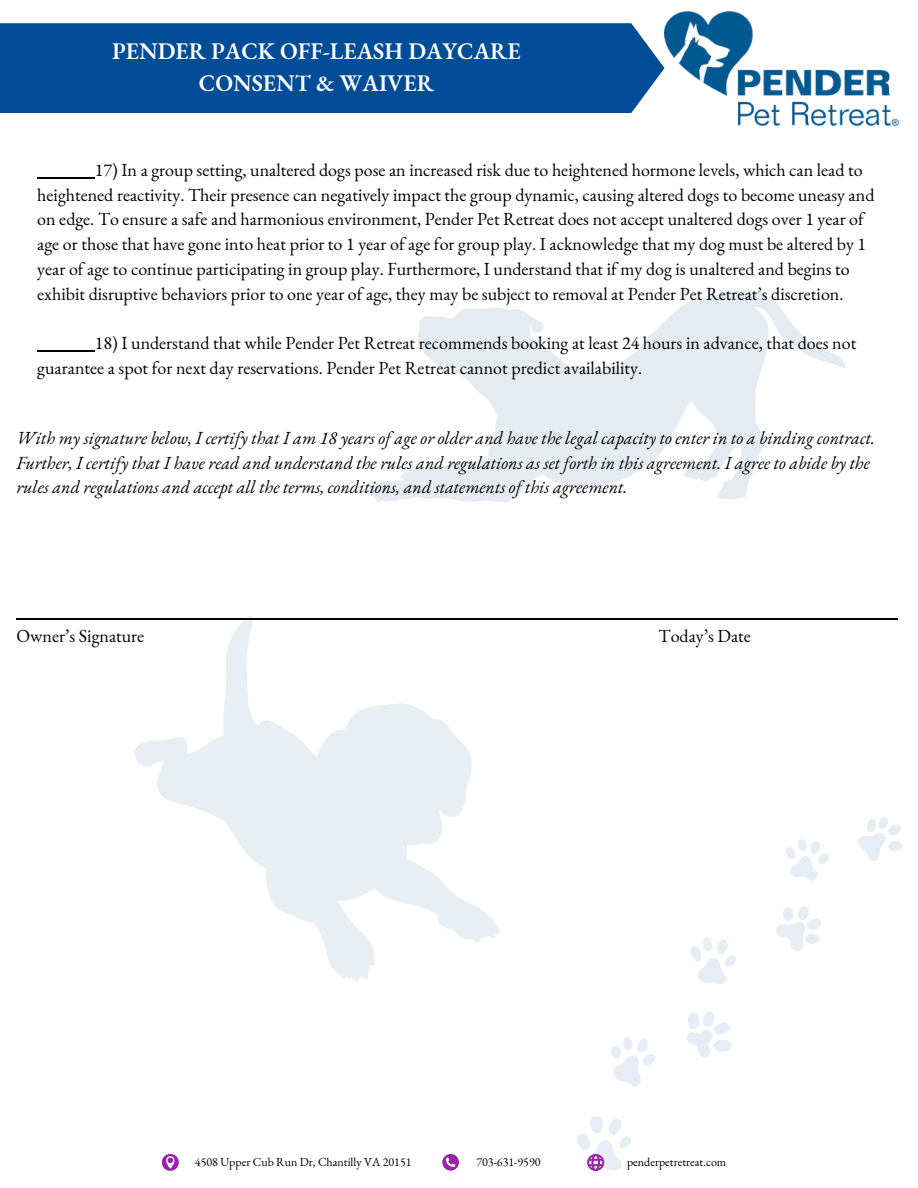
<style>
.page{position:relative;width:918px;height:1188px;background:#fff}
.page>*{position:absolute;margin:0;border:0;box-sizing:border-box;transform-origin:0 0}
.t1{font:600 23.25px/31.5px "EB Garamond";color:#fff;text-align:center}
.t2{font:18px/24.8px "EB Garamond";color:#000}
.t3{font:italic 18px/24.8px "EB Garamond";color:#000}
.t4{font:12px "EB Garamond";color:#000}
</style>
<div class="page">
<div style="left:0;top:23px;width:664px;height:90px;background:#004c97"></div>
<img style="left:665px;top:11px;width:234px;height:114px">
<svg style="left:686px;top:1011px;width:46px;height:46px"></svg>
<svg style="left:776px;top:906px;width:45px;height:45px"></svg>
<svg style="left:786px;top:839px;width:43px;height:42px"></svg>
<svg style="left:690px;top:937px;width:46px;height:47px"></svg>
<svg style="left:858px;top:817px;width:44px;height:44px"></svg>
<svg style="left:611px;top:1037px;width:45px;height:50px"></svg>
<svg style="left:134px;top:616px;width:366px;height:366px"></svg>
<svg style="left:367px;top:290px;width:479px;height:212px"></svg>
<svg style="left:162px;top:1154px;width:17px;height:17px"></svg>
<svg style="left:442px;top:1154px;width:17px;height:17px"></svg>
<svg style="left:577px;top:1116px;width:54px;height:55px"></svg>
<hr style="left:37px;top:177px;width:58px;height:1px;background:#000">
<hr style="left:37px;top:350px;width:58px;height:1px;background:#000">
<hr style="left:17px;top:618px;width:881px;height:1px;background:#000">
<p class="t1" style="left:112px;top:35px;width:410px">PENDER PACK OFF-LEASH DAYCARE<br>CONSENT &amp; WAIVER</p>
<h2 class="t2" style="left:37px;top:157px;width:839px;text-indent:58px">17) In a group setting, unaltered dogs pose an increased risk due to heightened hormone levels, which can lead to heightened reactivity. Their presence can negatively impact the group dynamic, causing altered dogs to become uneasy and on edge. To ensure a safe and harmonious environment, Pender Pet Retreat does not accept unaltered dogs over 1 year of age or those that have gone into heat prior to 1 year of age for group play. I acknowledge that my dog must be altered by 1 year of age to continue participating in group play. Furthermore, I understand that if my dog is unaltered and begins to exhibit disruptive behaviors prior to one year of age, they may be subject to removal at Pender Pet Retreat’s discretion.</h2>
<p class="t2" style="left:37px;top:330px;width:821px;text-indent:58px">18) I understand that while Pender Pet Retreat recommends booking at least 24 hours in advance, that does not guarantee a spot for next day reservations. Pender Pet Retreat cannot predict availability.</p>
<h2 class="t3" style="left:17px;top:425px;width:860px">With my signature below, I certify that I am 18 years of age or older and have the legal capacity to enter in to a binding contract.<br>Further, I certify that I have read and understand the rules and regulations as set forth in this agreement. I agree to abide by the rules and regulations and accept all the terms, conditions, and statements of this agreement.</h2>
<h2 class="t2" style="left:17px;top:623px;width:129px">Owner’s Signature</h2>
<h2 class="t2" style="left:659px;top:623px;width:94px">Today’s Date</h2>
<h2 class="t4" style="left:195px;top:1154px;width:218px">4508 Upper Cub Run Dr, Chantilly VA 20151</h2>
<h2 class="t4" style="left:476px;top:1154px;width:66px">703-631-9590</h2>
<h2 class="t4" style="left:627px;top:1154px;width:101px">penderpetretreat.com</h2>
</div>
